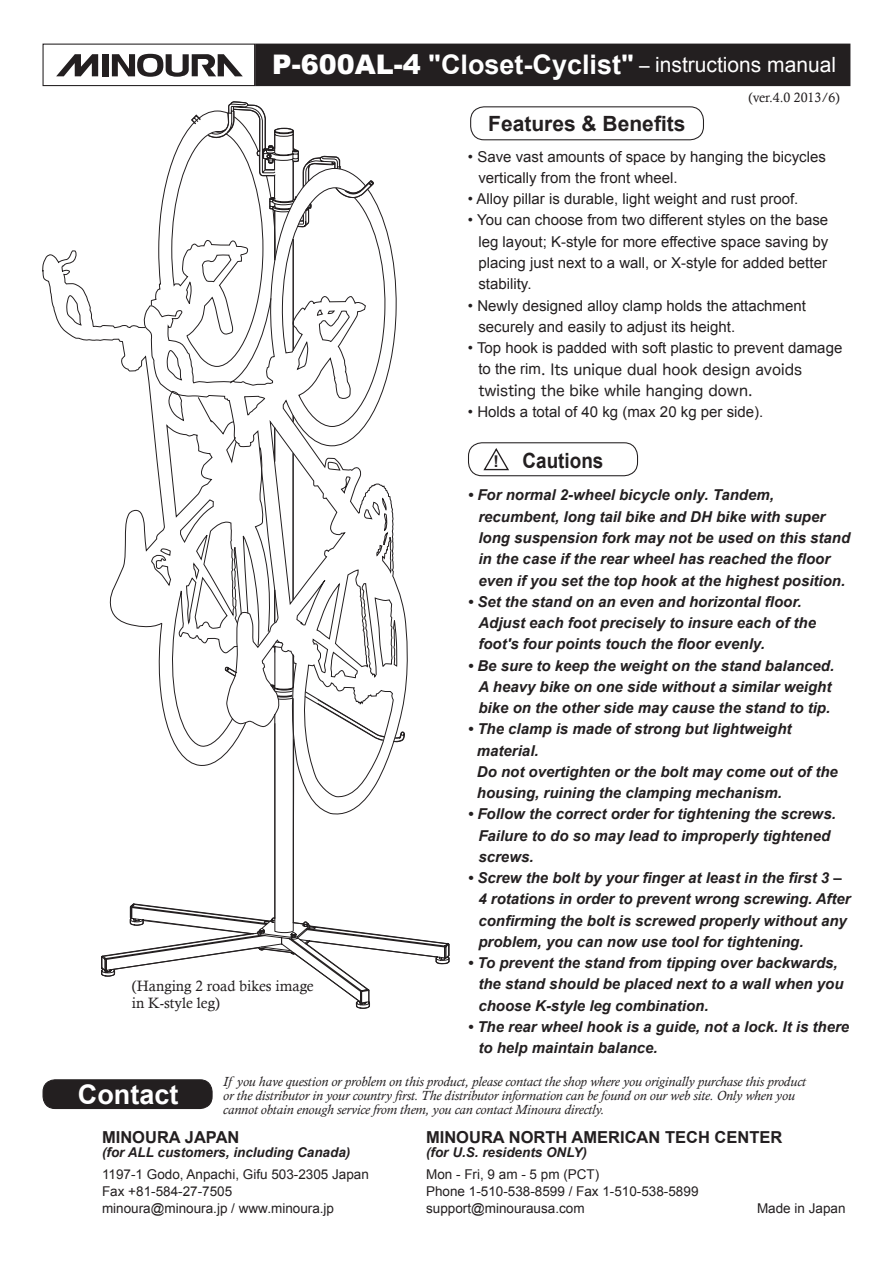
<style>
.page{position:relative;width:893px;height:1263px;background:#fff}
.page>*{position:absolute;margin:0;border:0;box-sizing:border-box;transform-origin:0 0}
.t1{font:700 27px "Arial";color:#fff}
.t2{font:21px "Arial";color:#fff}
.t3{font:700 21px "Arial";color:#231f20}
.t4{font:700 21px "Arial";color:#231f20;scale:.9 1}
.t5{font:700 16.5px "Arial";color:#231f20}
.t6{font:700 16.2px "Arial";color:#231f20}
.t7{font:italic 700 15px/21.3px "Arial";color:#231f20}
.t8{font:15px/21.3px "Arial";color:#231f20}
.t9{font:15px/21.3px "Hira Maru Pro W4";color:#231f20}
.t10{font:15px/17px "Calisto";color:#231f20}
.t11{font:italic 13.5px/13.8px "Calisto";color:#231f20}
.t12{font:13.5px "Arial";color:#231f20}
.t13{font:italic 700 13.5px "Arial";color:#231f20}
.t14{font:13.5px "Calisto";color:#231f20}
.s1{font-weight:900;font-size:27px}
.s2{font-weight:700;font-size:27px}
.s3{font-family:"Koz Go Pro";font-weight:500}
.s4{font-family:"Arial"}
</style>
<div class="page">
<div style="left:43px;top:44px;width:212px;height:42px;border:1px solid #231f20"></div>
<div style="left:256px;top:45px;width:593px;height:40px;background:#231f20"></div>
<div style="left:255px;top:44px;width:595px;height:42px;border:2px solid #231f20"></div>
<svg style="left:56px;top:54px;width:42px;height:22px"></svg>
<div style="left:102px;top:54px;width:6px;height:22px;background:#231f20"></div>
<svg style="left:112px;top:54px;width:131px;height:23px"></svg>
<svg style="left:483px;top:448px;width:26px;height:23px"></svg>
<div style="left:470px;top:106px;width:234px;height:34px;border:1px solid #231f20;border-radius:14px"></div>
<div style="left:468px;top:442px;width:170px;height:34px;border:1px solid #231f20;border-radius:14px"></div>
<svg style="left:100px;top:101px;width:350px;height:1009px"></svg>
<svg style="left:143px;top:168px;width:268px;height:650px"></svg>
<svg style="left:43px;top:110px;width:232px;height:658px"></svg>
<div style="left:43px;top:1080px;width:169px;height:28px;background:#231f20;border-radius:12px"></div>
<div style="left:43px;top:1079px;width:170px;height:30px;border:1px solid #231f20;border-radius:12px"></div>
<h2 class="t2" style="left:272px;top:51px;width:565px"><span class="s1">P-600AL-4</span> <span class="s2">"Closet-Cyclist"</span> <span class="s3">–</span> instructions manual</h2>
<p class="t14" style="left:748px;top:90px;width:93px">(ver.4.0 2013/6)</p>
<p class="t10" style="left:132px;top:977px;width:183px">(Hanging 2 road bikes image in K-style leg)</p>
<h2 class="t3" style="left:488px;top:109px;width:199px">Features &amp; Benefits</h2>
<p class="t8" style="left:478px;top:146px;width:349px;text-indent:-10px">• Save vast amounts of space by hanging the bicycles vertically from the front wheel.</p>
<p class="t8" style="left:468px;top:188px;width:332px">• Alloy pillar is durable, light weight and rust proof.</p>
<p class="t8" style="left:478px;top:210px;width:351px;text-align:justify;text-indent:-10px">• You can choose from two different styles on the base leg layout; K-style for more effective space saving by placing just next to a wall, or X-style for added better stability.</p>
<p class="t8" style="left:478px;top:295px;width:329px;text-indent:-10px">• Newly designed alloy clamp holds the attachment securely and easily to adjust its height.</p>
<p class="t8" style="left:468px;top:337px;width:376px">• Top hook is padded with soft plastic to prevent damage</p>
<p class="t9" style="left:478px;top:357px;width:325px"><span class="s4">to the rim</span>. Its unique dual hook design avoids twisting the bike while hanging down.</p>
<p class="t8" style="left:468px;top:401px;width:297px">• Holds a total of 40 kg (max 20 kg per side).</p>
<h2 class="t4" style="left:522px;top:446px;width:91px">Cautions</h2>
<p class="t7" style="left:478px;top:485px;width:373px;text-indent:-10px">• For normal 2-wheel bicycle only. Tandem, recumbent, long tail bike and DH bike with super long suspension fork may not be used on this stand in the case if the rear wheel has reached the floor even if you set the top hook at the highest position.</p>
<p class="t7" style="left:478px;top:591px;width:339px;text-indent:-10px">• Set the stand on an even and horizontal floor.<br>Adjust each foot precisely to insure each of the foot's four points touch the floor evenly.</p>
<p class="t7" style="left:468px;top:655px;width:368px;text-align:center">• Be sure to keep the weight on the stand balanced.<br>A heavy bike on one side without a similar weight bike on the other side may cause the stand to tip.</p>
<p class="t7" style="left:477px;top:719px;width:362px;text-indent:-9px">• The clamp is made of strong but lightweight material.<br>Do not overtighten or the bolt may come out of the housing, ruining the clamping mechanism.</p>
<p class="t7" style="left:478px;top:804px;width:359px;text-indent:-10px">• Follow the correct order for tightening the screws.<br>Failure to do so may lead to improperly tightened screws.</p>
<p class="t7" style="left:478px;top:868px;width:374px;text-indent:-10px">• Screw the bolt by your finger at least in the first 3 – 4 rotations in order to prevent wrong screwing. After confirming the bolt is screwed properly without any problem, you can now use tool for tightening.</p>
<p class="t7" style="left:478px;top:953px;width:367px;text-indent:-10px">• To prevent the stand from tipping over backwards, the stand should be placed next to a wall when you choose K-style leg combination.</p>
<p class="t7" style="left:478px;top:1016px;width:372px;text-indent:-10px">• The rear wheel hook is a guide, not a lock. It is there to help maintain balance.</p>
<p class="t6" style="left:493px;top:452px;width:7px">!</p>
<p class="t11" style="left:223px;top:1074px;width:584px">If you have question or problem on this product, please contact the shop where you originally purchase this product or the distributor in your country first. The distributor information can be found on our web site. Only when you cannot obtain enough service from them, you can contact Minoura directly.</p>
<h1 class="t1" style="left:78px;top:1076px;width:102px">Contact</h1>
<p class="t5" style="left:102px;top:1126px;width:139px">MINOURA JAPAN</p>
<p class="t5" style="left:426px;top:1126px;width:358px">MINOURA NORTH AMERICAN TECH CENTER</p>
<p class="t13" style="left:102px;top:1144px;width:250px">(for ALL customers, including Canada)</p>
<p class="t13" style="left:426px;top:1144px;width:163px">(for U.S. residents ONLY)</p>
<p class="t12" style="left:102px;top:1165px;width:268px">1197-1 Godo, Anpachi, Gifu 503-2305 Japan</p>
<p class="t12" style="left:426px;top:1165px;width:175px">Mon - Fri, 9 am - 5 pm (PCT)</p>
<p class="t12" style="left:102px;top:1182px;width:132px">Fax +81-584-27-7505</p>
<p class="t12" style="left:426px;top:1182px;width:274px">Phone 1-510-538-8599 / Fax 1-510-538-5899</p>
<p class="t12" style="left:102px;top:1199px;width:234px">minoura@minoura.jp / www.minoura.jp</p>
<p class="t12" style="left:426px;top:1199px;width:160px">support@minourausa.com</p>
<p class="t12" style="left:757px;top:1199px;width:90px">Made in Japan</p>
</div>
